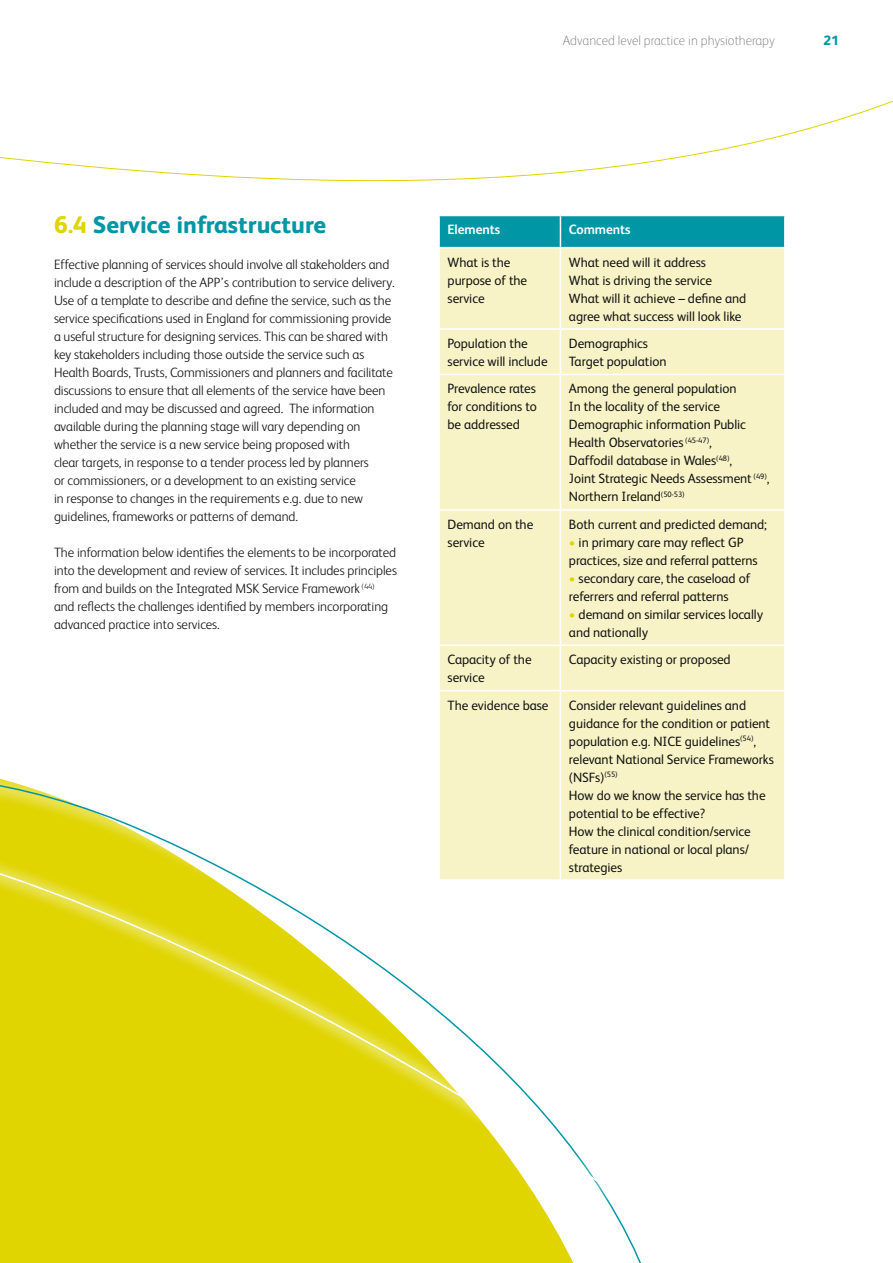
<style>
.page{position:relative;width:893px;height:1263px;background:#fff}
.page>*{position:absolute;margin:0;border:0;box-sizing:border-box;transform-origin:0 0}
.t1{font:800 24px "FS Albert";color:#0096a6}
.t2{font:300 13.5px/18px "FS Albert";letter-spacing:-.005em;color:#131413}
.t3{font:13.5px/18px "FS Albert";letter-spacing:-.005em;color:#131413}
.t4{font:100 13.5px "FS Albert";color:#686867}
.t5{font:700 13.5px "FS Albert";letter-spacing:-.005em;color:#fff}
.t6{font:800 13.5px "FS Albert";color:#0096a6}
.s1{color:#e0d500}
</style>
<div class="page">
<svg style="left:0;top:778px;width:641px;height:485px"></svg>
<svg style="left:0;top:100px;width:893px;height:82px"></svg>
<svg style="left:440px;top:216px;width:344px;height:31px;background:#0397a7"></svg>
<div style="left:440px;top:248px;width:344px;height:631px;background:#f8f3c7"></div>
<hr style="left:560px;top:248px;width:1px;height:80px;background:#fff">
<hr style="left:438px;top:328px;width:122px;height:2px;background:#fff">
<hr style="left:560px;top:328px;width:226px;height:2px;background:#fff">
<hr style="left:560px;top:330px;width:1px;height:44px;background:#fff">
<hr style="left:438px;top:374px;width:122px;height:1px;background:#fff">
<hr style="left:560px;top:374px;width:226px;height:1px;background:#fff">
<hr style="left:560px;top:375px;width:1px;height:134px;background:#fff">
<hr style="left:438px;top:509px;width:122px;height:2px;background:#fff">
<hr style="left:560px;top:509px;width:226px;height:2px;background:#fff">
<hr style="left:560px;top:511px;width:1px;height:133px;background:#fff">
<hr style="left:438px;top:644px;width:122px;height:2px;background:#fff">
<hr style="left:560px;top:644px;width:226px;height:2px;background:#fff">
<hr style="left:560px;top:646px;width:1px;height:44px;background:#fff">
<hr style="left:438px;top:690px;width:122px;height:1px;background:#fff">
<hr style="left:438px;top:691px;width:2px;height:188px;background:#fff">
<hr style="left:560px;top:690px;width:226px;height:1px;background:#fff">
<hr style="left:560px;top:691px;width:1px;height:188px;background:#fff">
<hr style="left:438px;top:879px;width:122px;height:2px;background:#fff">
<hr style="left:560px;top:879px;width:226px;height:2px;background:#fff">
<hr style="left:560px;top:216px;width:1px;height:31px;background:#fff">
<p class="t4" style="left:563px;top:32px;width:214px">Advanced level practice in physiotherapy</p>
<p class="t6" style="left:824px;top:31px;width:17px">21</p>
<h1 class="t1" style="left:54px;top:208px;width:274px"><span class="s1">6.4</span> Service infrastructure</h1>
<p class="t2" style="left:54px;top:255px;width:342px">Effective planning of services should involve all stakeholders and include a description of the APP’s contribution to service delivery.<br>Use of a template to describe and define the service, such as the service specifications used in England for commissioning provide a useful structure for designing services. This can be shared with key stakeholders including those outside the service such as Health Boards, Trusts, Commissioners and planners and facilitate discussions to ensure that all elements of the service have been included and may be discussed and agreed. The information available during the planning stage will vary depending on whether the service is a new service being proposed with<br>clear targets, in response to a tender process led by planners<br>or commissioners, or a development to an existing service<br>in response to changes in the requirements e.g. due to new guidelines, frameworks or patterns of demand.</p>
<p class="t2" style="left:54px;top:543px;width:344px">The information below identifies the elements to be incorporated into the development and review of services. It includes principles from and builds on the Integrated MSK Service Framework <sup>(44) </sup>and reflects the challenges identified by members incorporating advanced practice into services.</p>
<p class="t5" style="left:448px;top:221px;width:54px">Elements</p>
<p class="t5" style="left:569px;top:221px;width:63px">Comments</p>
<p class="t3" style="left:448px;top:252px;width:81px">What is the purpose of the service</p>
<p class="t3" style="left:569px;top:252px;width:179px">What need will it address<br>What is driving the service<br>What will it achieve – define and agree what success will look like</p>
<p class="t3" style="left:448px;top:334px;width:102px">Population the service will include</p>
<p class="t3" style="left:569px;top:334px;width:99px">Demographics<br>Target population</p>
<p class="t3" style="left:448px;top:379px;width:91px;text-align:justify">Prevalence rates for conditions to be addressed</p>
<p class="t3" style="left:569px;top:379px;width:202px">Among the general population<br>In the locality of the service<br>Demographic information Public<br>Health Observatories <sup>(45-47)</sup>,<br>Daffodil database in Wales<sup>(48)</sup>,<br>Joint Strategic Needs Assessment <sup>(49)</sup>,<br>Northern Ireland<sup>(50-53)</sup></p>
<p class="t3" style="left:448px;top:514px;width:87px">Demand on the service</p>
<p class="t3" style="left:569px;top:514px;width:200px">Both current and predicted demand;</p>
<p class="t3" style="left:569px;top:532px;width:190px"><span class="s1">•</span> in primary care may reflect GP practices, size and referral patterns</p>
<p class="t3" style="left:569px;top:568px;width:183px"><span class="s1">•</span> secondary care, the caseload of referrers and referral patterns</p>
<p class="t3" style="left:569px;top:604px;width:196px"><span class="s1">•</span> demand on similar services locally and nationally</p>
<p class="t3" style="left:448px;top:650px;width:86px">Capacity of the service</p>
<p class="t3" style="left:569px;top:650px;width:163px">Capacity existing or proposed</p>
<p class="t3" style="left:448px;top:695px;width:102px">The evidence base</p>
<p class="t3" style="left:569px;top:695px;width:206px">Consider relevant guidelines and guidance for the condition or patient population e.g. NICE guidelines<sup>(54)</sup>, relevant National Service Frameworks (NSFs)<sup>(55)<br></sup>How do we know the service has the potential to be effective?<br>How the clinical condition/service feature in national or local plans/ strategies</p>
</div>
